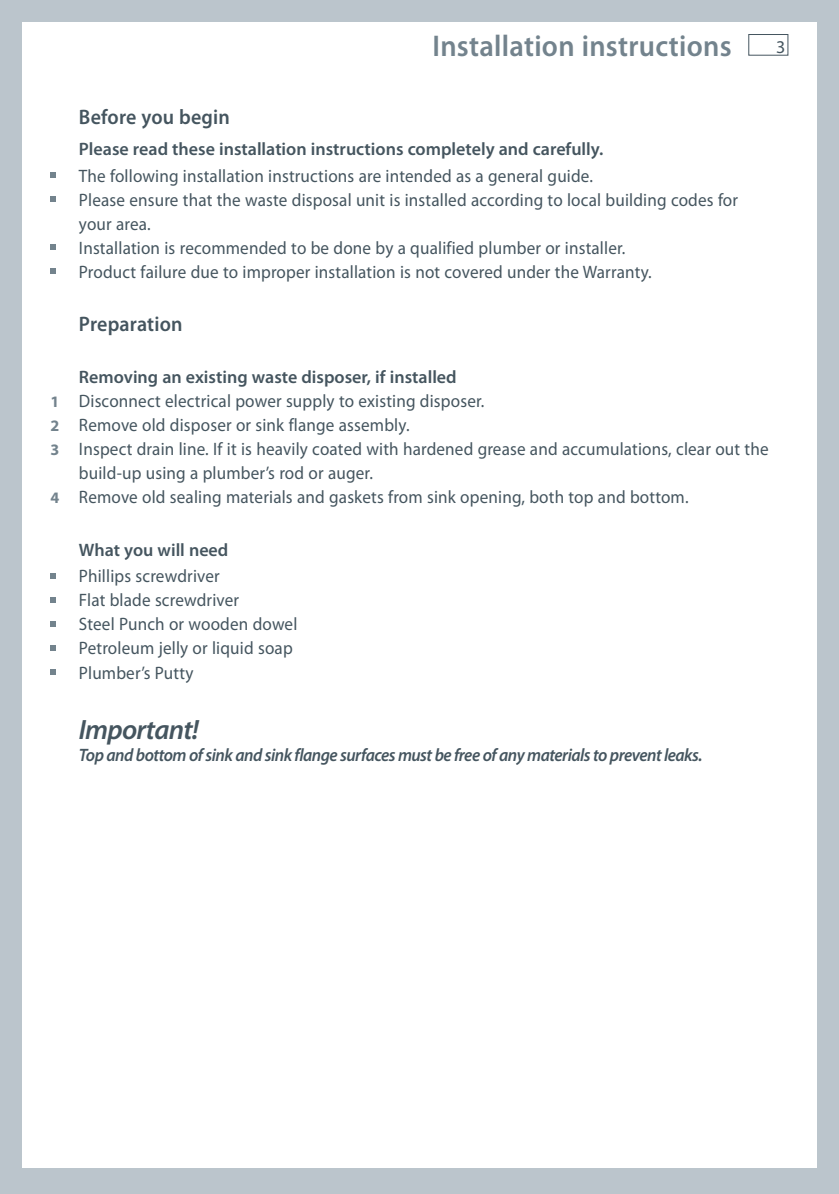
<style>
.page{position:relative;width:839px;height:1194px;background:#fff}
.page>*{position:absolute;margin:0;border:0;box-sizing:border-box;transform-origin:0 0}
.t1{font:600 30px "Myriad Pro";letter-spacing:.01em;color:#73838d;scale:.95 1}
.t2{font:italic 600 28px "Myriad Pro";letter-spacing:-.03em;color:#45555f}
.t3{font:600 21px "Myriad Pro";letter-spacing:.01em;color:#45555f;scale:.95 1}
.t4{font:18px/24px "Myriad Pro";letter-spacing:.01em;color:#45555f;scale:.95 1}
.t5{font:600 18px "Myriad Pro";color:#45555f}
.t6{font:italic 600 18px "Myriad Pro";letter-spacing:-.03em;color:#45555f;scale:.95 1}
.t7{font:18px "Myriad Pro";letter-spacing:.01em;color:#45555f}
.s1{font-weight:700;font-size:16px;color:#73838d}
</style>
<div class="page">
<div style="left:747px;top:34px;width:41px;height:22px;border:1px solid #45555f"></div>
<svg style="left:51px;top:172px;width:5px;height:6px"></svg>
<svg style="left:51px;top:196px;width:5px;height:6px"></svg>
<svg style="left:51px;top:244px;width:5px;height:6px"></svg>
<svg style="left:51px;top:268px;width:5px;height:6px"></svg>
<svg style="left:51px;top:573px;width:5px;height:5px"></svg>
<svg style="left:51px;top:597px;width:5px;height:5px"></svg>
<svg style="left:51px;top:621px;width:5px;height:5px"></svg>
<svg style="left:51px;top:645px;width:5px;height:5px"></svg>
<svg style="left:51px;top:669px;width:5px;height:5px"></svg>
<div style="left:0;top:0;width:838px;height:22px;background:#bbc5cc"></div>
<div style="left:0;top:0;width:22px;height:1193px;background:#bbc5cc"></div>
<div style="left:0;top:1167px;width:838px;height:26px;background:#bbc5cc"></div>
<div style="left:816px;top:0;width:22px;height:1193px;background:#bbc5cc"></div>
<h1 class="t1" style="left:432px;top:27px;width:316px">Installation instructions</h1>
<p class="t7" style="left:775px;top:36px;width:11px">3</p>
<p class="t3" style="left:79px;top:104px;width:160px">Before you begin</p>
<p class="t5" style="left:79px;top:137px;width:525px">Please read these installation instructions completely and carefully.</p>
<p class="t4" style="left:79px;top:163px;width:695px">The following installation instructions are intended as a general guide.<br>Please ensure that the waste disposal unit is installed according to local building codes for your area.<br>Installation is recommended to be done by a qualified plumber or installer.<br>Product failure due to improper installation is not covered under the Warranty.</p>
<p class="t3" style="left:79px;top:310px;width:111px">Preparation</p>
<p class="t5" style="left:79px;top:366px;width:379px">Removing an existing waste disposer, if installed</p>
<p class="t4" style="left:51px;top:389px;width:458px"><span class="s1">1</span> Disconnect electrical power supply to existing disposer.</p>
<p class="t4" style="left:51px;top:413px;width:379px"><span class="s1">2</span> Remove old disposer or sink flange assembly.</p>
<p class="t4" style="left:51px;top:437px;width:756px"><span class="s1">3</span> Inspect drain line. If it is heavily coated with hardened grease and accumulations, clear out the</p>
<p class="t4" style="left:79px;top:461px;width:311px">build-up using a plumber’s rod or auger.</p>
<p class="t4" style="left:51px;top:485px;width:672px"><span class="s1">4</span> Remove old sealing materials and gaskets from sink opening, both top and bottom.</p>
<p class="t5" style="left:79px;top:538px;width:151px">What you will need</p>
<p class="t4" style="left:79px;top:564px;width:231px">Phillips screwdriver<br>Flat blade screwdriver<br>Steel Punch or wooden dowel<br>Petroleum jelly or liquid soap<br>Plumber’s Putty</p>
<h2 class="t2" style="left:79px;top:711px;width:121px">Important!</h2>
<p class="t6" style="left:79px;top:743px;width:657px">Top and bottom of sink and sink flange surfaces must be free of any materials to prevent leaks.</p>
</div>
